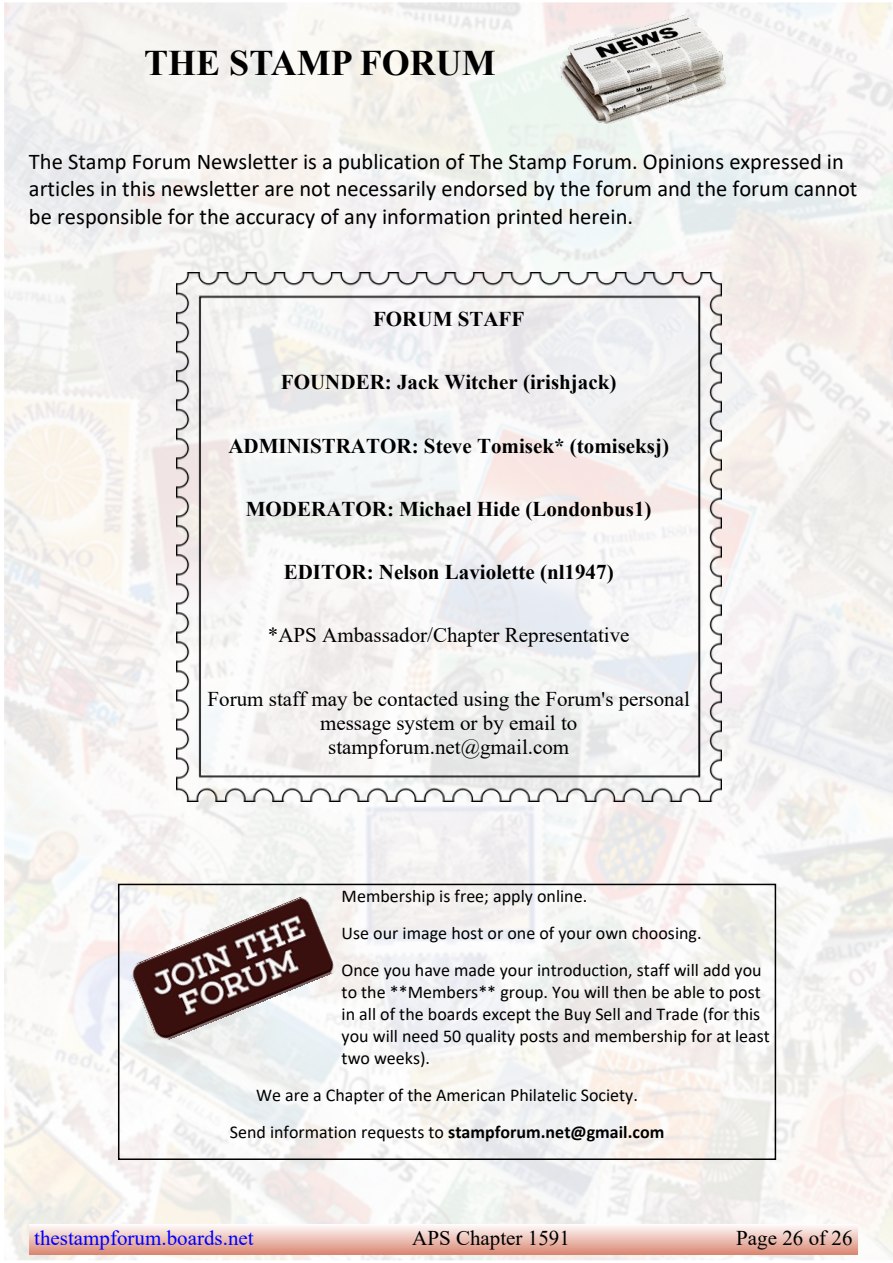
<style>
.page{position:relative;width:893px;height:1263px;background:#fff}
.page>*{position:absolute;margin:0;border:0;box-sizing:border-box;transform-origin:0 0}
.t1{font:700 36px "Times New Roman";color:#000}
.t2{font:22.5px/27.5px "Calibri";color:#000}
.t3{font:21px/24.2px "Times New Roman";color:#000;text-align:center}
.t4{font:700 21px "Times New Roman";color:#000}
.t5{font:21px "Times New Roman";color:#00f}
.t6{font:18px/37px "Calibri";color:#000}
.s1{font-weight:700}
</style>
<div class="page">
<img style="left:4px;top:3px;width:889px;height:1257px">
<img style="left:176px;top:273px;width:545px;height:528px">
<div style="left:118px;top:884px;width:658px;height:276px;border:2px solid #000"></div>
<img style="left:128px;top:894px;width:211px;height:149px">
<svg style="left:29px;top:1224px;width:829px;height:31px;background:#ecc0b6"></svg>
<img style="left:560px;top:14px;width:165px;height:112px">
<h1 class="t1" style="left:144px;top:51px;width:353px">THE STAMP FORUM</h1>
<p class="t2" style="left:29px;top:149px;width:830px">The Stamp Forum Newsletter is a publication of The Stamp Forum. Opinions expressed in articles in this newsletter are not necessarily endorsed by the forum and the forum cannot be responsible for the accuracy of any information printed herein.</p>
<p class="t4" style="left:373px;top:312px;width:153px">FORUM STAFF</p>
<p class="t4" style="left:281px;top:375px;width:337px">FOUNDER: Jack Witcher (irishjack)</p>
<p class="t4" style="left:228px;top:438px;width:442px">ADMINISTRATOR: Steve Tomisek* (tomiseksj)</p>
<p class="t4" style="left:246px;top:502px;width:407px">MODERATOR: Michael Hide (Londonbus1)</p>
<p class="t4" style="left:284px;top:565px;width:331px">EDITOR: Nelson Laviolette (nl1947)</p>
<p class="t3" style="left:268px;top:625px;width:363px">*APS Ambassador/Chapter Representative</p>
<p class="t3" style="left:207px;top:688px;width:484px">Forum staff may be contacted using the Forum's personal message system or by email to stampforum.net@gmail.com</p>
<p class="t6" style="left:342px;top:879px;width:422px">Membership is free; apply online.<br>Use our image host or one of your own choosing.<br>Once you have made your introduction, staff will add you</p>
<p class="t6" style="left:342px;top:983px;width:430px;line-height:22px">to the **Members** group. You will then be able to post in all of the boards except the Buy Sell and Trade (for this you will need 50 quality posts and membership for at least two weeks).</p>
<p class="t6" style="left:230px;top:1078px;width:436px;text-align:center">We are a Chapter of the American Philatelic Society.<br>Send information requests to <span class="s1">stampforum.net@gmail.com</span></p>
<p class="t5" style="left:34px;top:1231px;width:221px">thestampforum.boards.net</p>
<p class="t3" style="left:412px;top:1228px;width:159px">APS Chapter 1591</p>
<p class="t3" style="left:736px;top:1228px;width:118px">Page 26 of 26</p>
</div>
